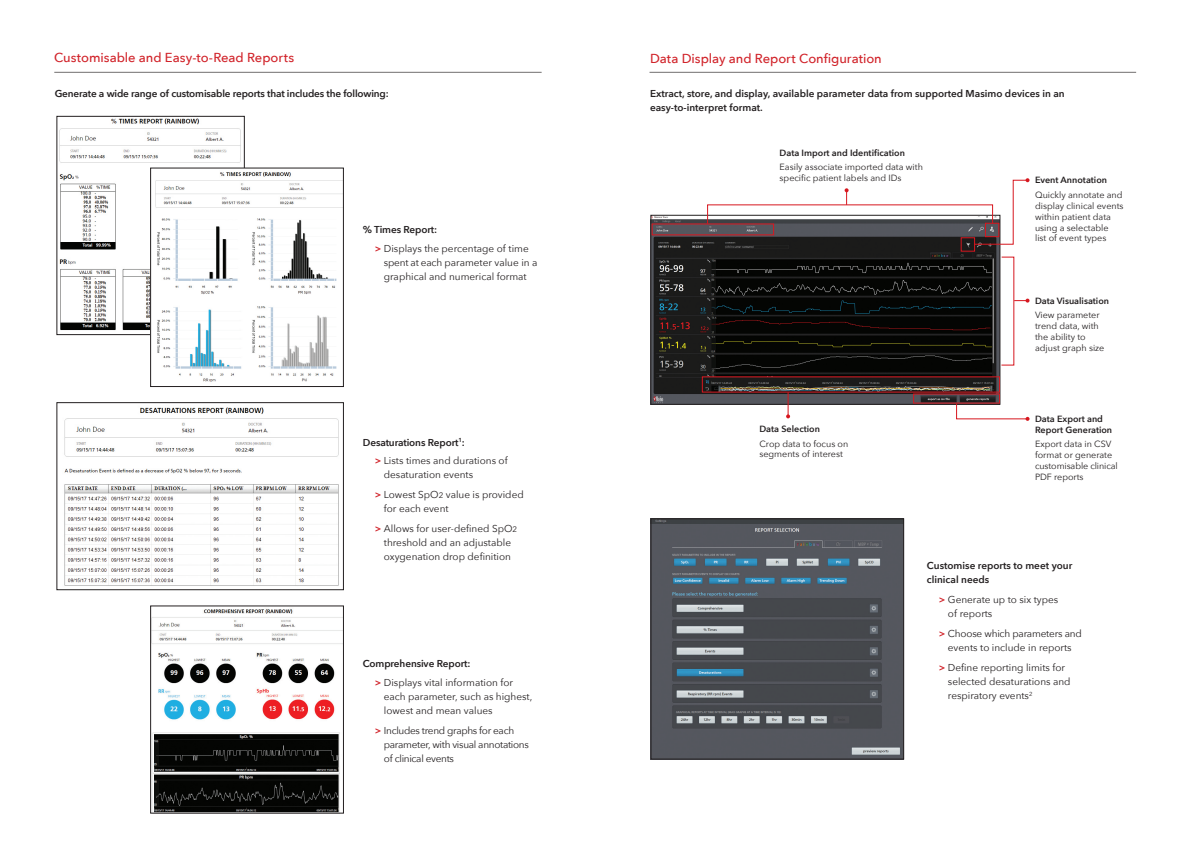
<style>
.page{position:relative;width:1191px;height:842px;background:#fff}
.page>*{position:absolute;margin:0;border:0;box-sizing:border-box;transform-origin:0 0}
.Cover_Title{font:500 13px "Avenir Next";letter-spacing:-.005em;color:#d1232a}
.t1{font:10px/14px "Avenir Next";color:#231f20}
.t2{font:600 10px/14px "Avenir Next";letter-spacing:-.01em;color:#231f20}
.t3{font:10px/14px "Avenir Next";letter-spacing:-.03em;color:#231f20}
.t4{font:10px/14px "Avenir Next";letter-spacing:-.02em;color:#231f20;text-align:center}
.t5{font:9px/10.8px "Avenir Next";color:#231f20}
.t6{font:600 9px/10.8px "Avenir Next";color:#231f20}
.s1{font-weight:600;color:#d1232a}
.s2{font-size:8px}
</style>
<div class="page">
<hr style="left:649px;top:72px;width:487px;height:1px;background:#231f20">
<img style="left:653px;top:521px;width:248px;height:236px">
<div style="left:651px;top:519px;width:252px;height:240px;border:1px solid #231f20"></div>
<img style="left:652px;top:217px;width:346px;height:185px">
<div style="left:651px;top:223px;width:123px;height:12px;border:1px solid #d7171f"></div>
<svg style="left:1014px;top:299px;width:15px;height:4px"></svg>
<div style="left:913px;top:393px;width:87px;height:11px;border:1px solid #d7171f"></div>
<svg style="left:955px;top:403px;width:74px;height:18px"></svg>
<svg style="left:786px;top:392px;width:4px;height:26px"></svg>
<div style="left:960px;top:237px;width:15px;height:15px;border:1px solid #d7171f"></div>
<svg style="left:706px;top:178px;width:323px;height:67px"></svg>
<hr style="left:54px;top:72px;width:487px;height:1px;background:#231f20">
<img style="left:152px;top:609px;width:189px;height:202px">
<div style="left:150px;top:606px;width:193px;height:207px;border:1px solid #231f20"></div>
<img style="left:64px;top:407px;width:275px;height:179px">
<div style="left:57px;top:402px;width:286px;height:188px;border:1px solid #231f20"></div>
<img style="left:59px;top:118px;width:183px;height:213px">
<div style="left:57px;top:116px;width:187px;height:219px;border:1px solid #231f20"></div>
<img style="left:152px;top:170px;width:189px;height:212px">
<div style="left:150px;top:168px;width:193px;height:219px;border:1px solid #231f20"></div>
<p class="Cover_Title" style="left:54px;top:47px;width:242px">Customisable and Easy-to-Read Reports</p>
<p class="t2" style="left:55px;top:86px;width:335px">Generate a wide range of customisable reports that includes the following:</p>
<p class="t2" style="left:363px;top:222px;width:76px">% Times Report:</p>
<p class="t1" style="left:384px;top:241px;width:155px;text-indent:-9px"><span class="s1">&gt;</span> Displays the percentage of time spent at each parameter value in a graphical and numerical format</p>
<p class="t2" style="left:363px;top:435px;width:104px">Desaturations Report<sup>1</sup>:</p>
<p class="t1" style="left:384px;top:453px;width:125px;text-indent:-9px"><span class="s1">&gt;</span> Lists times and durations of desaturation events</p>
<p class="t1" style="left:384px;top:487px;width:141px;text-indent:-9px"><span class="s1">&gt;</span> Lowest SpO<span class="s2">2</span> value is provided for each event</p>
<p class="t1" style="left:375px;top:521px;width:144px;text-align:center"><span class="s1">&gt;</span> Allows for user-defined SpO<span class="s2">2 </span>threshold and an adjustable oxygenation drop definition</p>
<p class="t2" style="left:363px;top:656px;width:109px">Comprehensive Report:</p>
<p class="t1" style="left:384px;top:675px;width:150px;text-indent:-9px"><span class="s1">&gt;</span> Displays vital information for each parameter, such as highest, lowest and mean values</p>
<p class="t3" style="left:384px;top:723px;width:146px;text-indent:-9px"><span class="s1">&gt;</span> Includes trend graphs for each parameter, with visual annotations of clinical events</p>
<p class="Cover_Title" style="left:650px;top:48px;width:233px">Data Display and Report Configuration</p>
<p class="t2" style="left:650px;top:86px;width:416px">Extract, store, and display, available parameter data from supported Masimo devices in an easy-to-interpret format.</p>
<p class="t6" style="left:779px;top:147px;width:127px">Data Import and Identification</p>
<p class="t5" style="left:779px;top:161px;width:145px">Easily associate imported data with specific patient labels and IDs</p>
<p class="t6" style="left:759px;top:423px;width:62px">Data Selection</p>
<p class="t5" style="left:759px;top:438px;width:90px">Crop data to focus on segments of interest</p>
<p class="t6" style="left:1035px;top:175px;width:73px">Event Annotation</p>
<p class="t5" style="left:1035px;top:189px;width:90px">Quickly annotate and display clinical events within patient data using a selectable<br>list of event types</p>
<p class="t6" style="left:1035px;top:295px;width:76px">Data Visualisation</p>
<p class="t5" style="left:1035px;top:309px;width:71px">View parameter trend data, with the ability to adjust graph size</p>
<p class="t6" style="left:1035px;top:413px;width:79px">Data Export and<br>Report Generation</p>
<p class="t5" style="left:1035px;top:439px;width:84px">Export data in CSV format or generate customisable clinical<br>PDF reports</p>
<p class="t2" style="left:927px;top:558px;width:147px;line-height:14.4px">Customise reports to meet your clinical needs</p>
<p class="t1" style="left:948px;top:592px;width:112px;text-indent:-9px"><span class="s1">&gt;</span> Generate up to six types of reports</p>
<p class="t4" style="left:939px;top:626px;width:144px"><span class="s1">&gt;</span> Choose which parameters and events to include in reports</p>
<p class="t1" style="left:948px;top:660px;width:124px;text-indent:-9px"><span class="s1">&gt;</span> Define reporting limits for selected desaturations and respiratory events<sup>2</sup></p>
</div>
